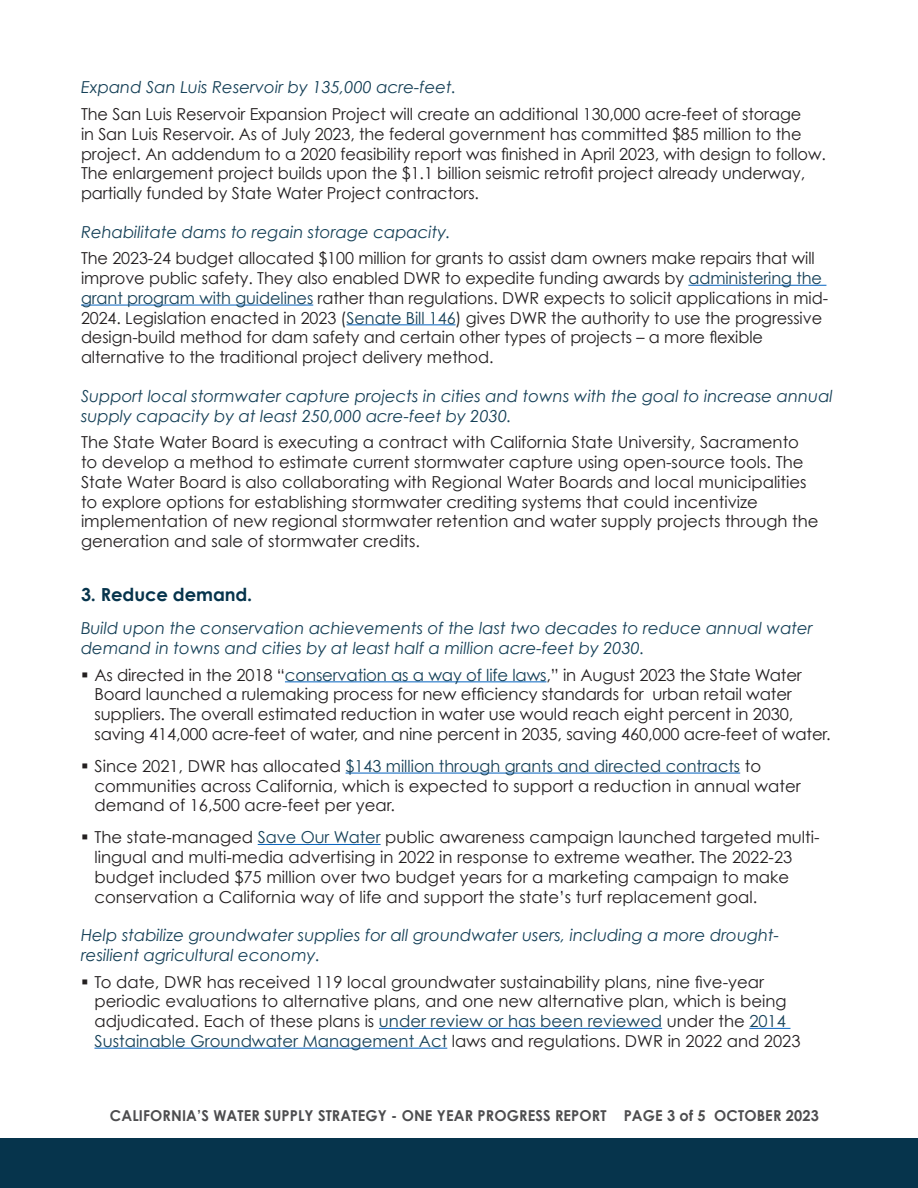
<style>
.page{position:relative;width:918px;height:1188px;background:#fff}
.page>*{position:absolute;margin:0;border:0;box-sizing:border-box;transform-origin:0 0}
.t1{font:700 18px "Century Gothic";letter-spacing:-.005em;color:#06344c}
.Body{font:16.5px/19.8px "Century Gothic";color:#231f20}
.Goal_text{font:italic 16.5px/19.8px "Century Gothic";color:#154057}
.t2{font:700 15px "Century Gothic";letter-spacing:.01em;color:#4d4d4f}
.s1{color:#154057}
</style>
<div class="page">
<div style="left:0;top:1138px;width:918px;height:50px;background:#06344c"></div>
<hr style="left:688px;top:285px;width:138px;height:1px;background:#0563c1">
<hr style="left:81px;top:305px;width:232px;height:1px;background:#0563c1">
<hr style="left:347px;top:324px;width:109px;height:1px;background:#0563c1">
<hr style="left:285px;top:681px;width:262px;height:1px;background:#0563c1">
<hr style="left:346px;top:773px;width:394px;height:1px;background:#0563c1">
<hr style="left:258px;top:844px;width:123px;height:1px;background:#0563c1">
<hr style="left:379px;top:1028px;width:283px;height:1px;background:#0563c1">
<hr style="left:749px;top:1028px;width:41px;height:1px;background:#0563c1">
<hr style="left:94px;top:1048px;width:353px;height:1px;background:#0563c1">
<p class="Goal_text" style="left:81px;top:77px;width:377px">Expand San Luis Reservoir by 135,000 acre-feet.</p>
<p class="Body" style="left:81px;top:104px;width:746px">The San Luis Reservoir Expansion Project will create an additional 130,000 acre-feet of storage<br>in San Luis Reservoir. As of July 2023, the federal government has committed $85 million to the project. An addendum to a 2020 feasibility report was finished in April 2023, with design to follow.<br>The enlargement project builds upon the $1.1 billion seismic retrofit project already underway, partially funded by State Water Project contractors.</p>
<p class="Goal_text" style="left:81px;top:222px;width:371px">Rehabilitate dams to regain storage capacity.</p>
<p class="Body" style="left:81px;top:248px;width:749px">The 2023-24 budget allocated $100 million for grants to assist dam owners make repairs that will improve public safety. They also enabled DWR to expedite funding awards by <span class="s1">administering the grant program with guidelines</span> rather than regulations. DWR expects to solicit applications in mid-2024. Legislation enacted in 2023 (<span class="s1">Senate Bill 146</span>) gives DWR the authority to use the progressive design-build method for dam safety and certain other types of projects – a more flexible alternative to the traditional project delivery method.</p>
<p class="Goal_text" style="left:81px;top:386px;width:753px">Support local stormwater capture projects in cities and towns with the goal to increase annual supply capacity by at least 250,000 acre-feet by 2030.</p>
<p class="Body" style="left:81px;top:432px;width:739px">The State Water Board is executing a contract with California State University, Sacramento to develop a method to estimate current stormwater capture using open-source tools. The State Water Board is also collaborating with Regional Water Boards and local municipalities to explore options for establishing stormwater crediting systems that could incentivize implementation of new regional stormwater retention and water supply projects through the generation and sale of stormwater credits.</p>
<p class="t1" style="left:81px;top:581px;width:173px">3. Reduce demand.</p>
<p class="Goal_text" style="left:81px;top:618px;width:733px">Build upon the conservation achievements of the last two decades to reduce annual water demand in towns and cities by at least half a million acre-feet by 2030.</p>
<p class="Body" style="left:94px;top:665px;width:738px;text-indent:-14px">▪ As directed in the 2018 “<span class="s1">conservation as a way of life laws</span>,” in August 2023 the State Water Board launched a rulemaking process for new efficiency standards for urban retail water suppliers. The overall estimated reduction in water use would reach eight percent in 2030, saving 414,000 acre-feet of water, and nine percent in 2035, saving 460,000 acre-feet of water.</p>
<p class="Body" style="left:94px;top:756px;width:708px;text-indent:-14px">▪ Since 2021, DWR has allocated <span class="s1">$143 million through grants and directed contracts</span> to communities across California, which is expected to support a reduction in annual water demand of 16,500 acre-feet per year.</p>
<p class="Body" style="left:94px;top:827px;width:727px;text-indent:-14px">▪ The state-managed <span class="s1">Save Our Water</span> public awareness campaign launched targeted multi&shy;lingual and multi-media advertising in 2022 in response to extreme weather. The 2022-23 budget included $75 million over two budget years for a marketing campaign to make conservation a California way of life and support the state’s turf replacement goal.</p>
<p class="Goal_text" style="left:81px;top:925px;width:700px">Help stabilize groundwater supplies for all groundwater users, including a more drought&shy;resilient agricultural economy.</p>
<p class="Body" style="left:94px;top:971px;width:708px;text-indent:-14px">▪ To date, DWR has received 119 local groundwater sustainability plans, nine five-year periodic evaluations to alternative plans, and one new alternative plan, which is being adjudicated. Each of these plans is <span class="s1">under review or has been reviewed</span> under the <span class="s1">2014<br>Sustainable Groundwater Management Act</span> laws and regulations. DWR in 2022 and 2023</p>
<p class="t2" style="left:110px;top:1104px;width:710px">CALIFORNIA’S WATER SUPPLY STRATEGY - ONE YEAR PROGRESS REPORT PAGE 3 of 5 OCTOBER 2023</p>
</div>
